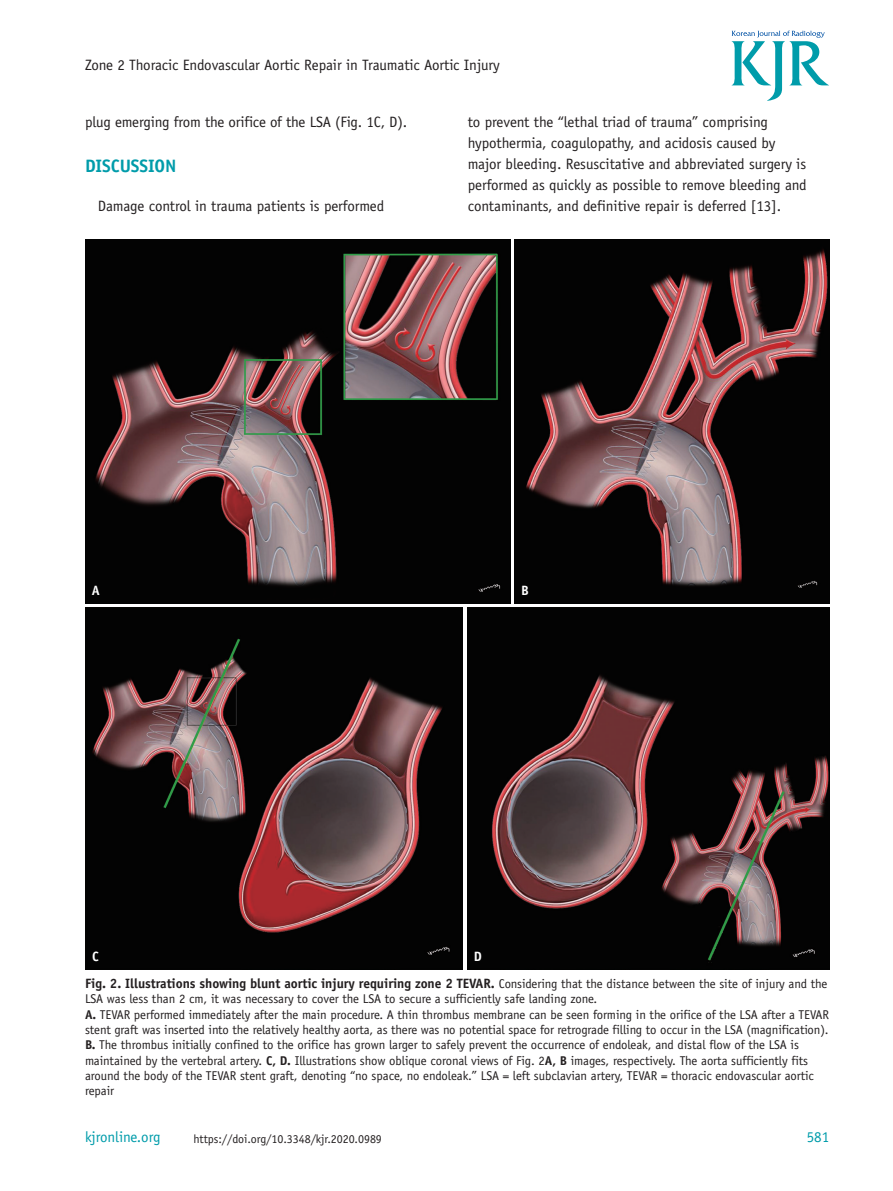
<style>
.page{position:relative;width:893px;height:1191px;background:#fff}
.page>*{position:absolute;margin:0;border:0;box-sizing:border-box;transform-origin:0 0}
.t1{font:700 18px "Officina Sans Std";letter-spacing:-.005em;color:#009caa}
.t2{font:15px/21px "Officina Sans Std";letter-spacing:-.005em;color:#231f20}
.t3{font:15px "Officina Sans Std";letter-spacing:-.005em;color:#009caa}
.t4{font:700 13.5px "Officina Sans Std";letter-spacing:-.005em;color:#231f20}
.t5{font:700 13.5px "Officina Sans Std";color:#fff}
.t6{font:12.75px/15.3px "Officina Sans Std";letter-spacing:-.005em;color:#231f20}
.t7{font:12px "Officina Sans Std";letter-spacing:-.005em;color:#231f20}
.s1{font-weight:400;font-size:12.75px}
.s2{font-weight:700}
</style>
<div class="page">
<svg style="left:732px;top:31px;width:97px;height:70px"></svg>
<img style="left:515px;top:240px;width:314px;height:363px">
<img style="left:85px;top:240px;width:425px;height:363px">
<img style="left:85px;top:607px;width:378px;height:362px">
<img style="left:467px;top:607px;width:362px;height:362px">
<p class="t2" style="left:85px;top:54px;width:416px">Zone 2 Thoracic Endovascular Aortic Repair in Traumatic Aortic Injury</p>
<p class="t2" style="left:85px;top:112px;width:324px">plug emerging from the orifice of the LSA (Fig. 1C, D).</p>
<p class="t1" style="left:85px;top:154px;width:93px">DISCUSSION</p>
<p class="t2" style="left:98px;top:196px;width:288px">Damage control in trauma patients is performed</p>
<p class="t2" style="left:468px;top:112px;width:341px">to prevent the “lethal triad of trauma” comprising hypothermia, coagulopathy, and acidosis caused by major bleeding. Resuscitative and abbreviated surgery is performed as quickly as possible to remove bleeding and contaminants, and definitive repair is deferred [13].</p>
<p class="t5" style="left:92px;top:582px;width:10px">A</p>
<p class="t5" style="left:92px;top:948px;width:8px">C</p>
<p class="t5" style="left:521px;top:582px;width:9px">B</p>
<p class="t5" style="left:474px;top:948px;width:10px">D</p>
<p class="t4" style="left:85px;top:974px;width:744px">Fig. 2. Illustrations showing blunt aortic injury requiring zone 2 TEVAR. <span class="s1">Considering that the distance between the site of injury and the</span></p>
<p class="t6" style="left:85px;top:991px;width:745px">LSA was less than 2 cm, it was necessary to cover the LSA to secure a sufficiently safe landing zone.<br><span class="s2">A.</span> TEVAR performed immediately after the main procedure. A thin thrombus membrane can be seen forming in the orifice of the LSA after a TEVAR stent graft was inserted into the relatively healthy aorta, as there was no potential space for retrograde filling to occur in the LSA (magnification).<br><span class="s2">B.</span> The thrombus initially confined to the orifice has grown larger to safely prevent the occurrence of endoleak, and distal flow of the LSA is maintained by the vertebral artery. <span class="s2">C, D.</span> Illustrations show oblique coronal views of Fig. 2<span class="s2">A, B</span> images, respectively. The aorta sufficiently fits around the body of the TEVAR stent graft, denoting “no space, no endoleak.” LSA = left subclavian artery, TEVAR = thoracic endovascular aortic repair</p>
<p class="t3" style="left:85px;top:1128px;width:77px">kjronline.org</p>
<p class="t7" style="left:194px;top:1132px;width:190px">https://doi.org/10.3348/kjr.2020.0989</p>
<p class="t3" style="left:807px;top:1128px;width:24px">581</p>
</div>
